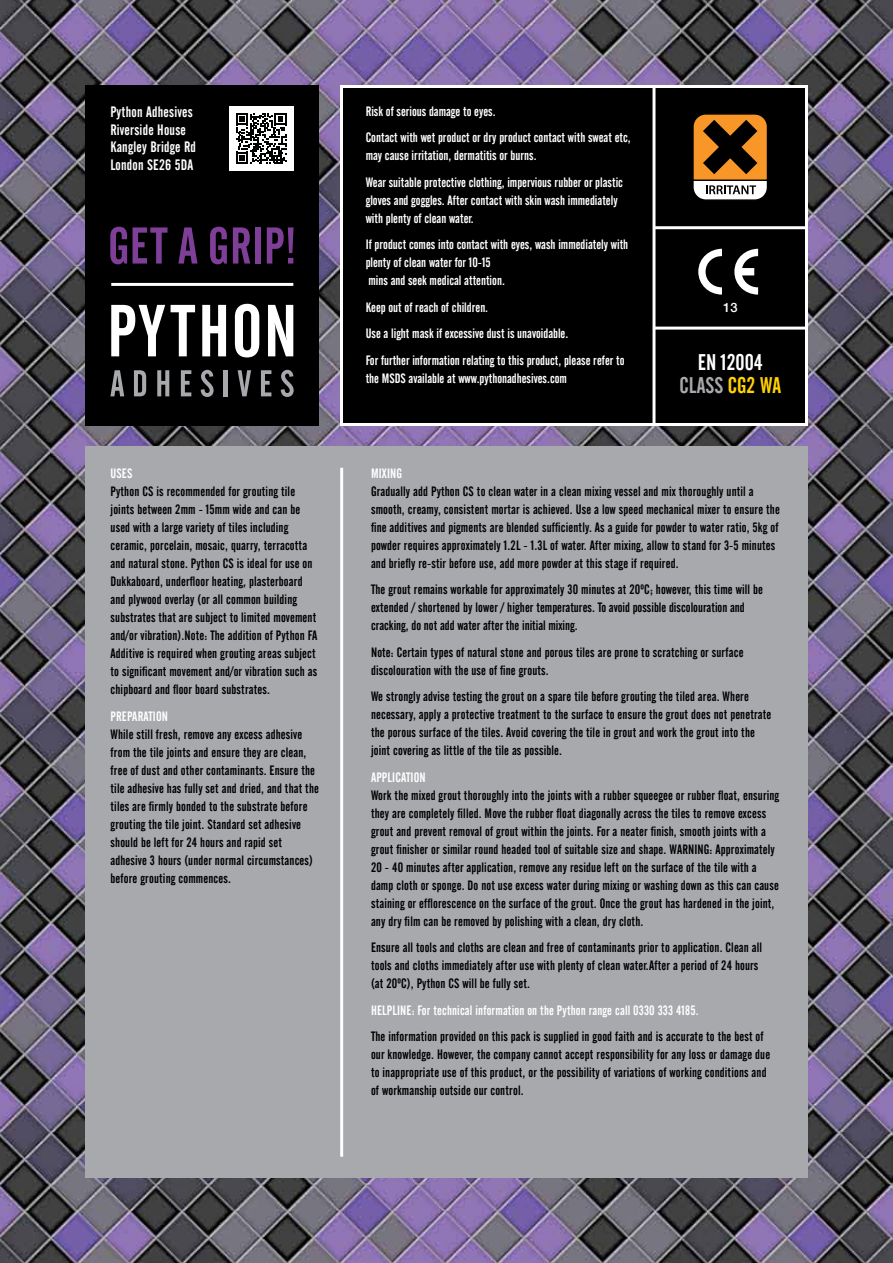
<style>
.page{position:relative;width:893px;height:1263px;background:#fff}
.page>*{position:absolute;margin:0;border:0;box-sizing:border-box;transform-origin:0 0}
.t1{font:22.5px/22.5px "Alternate Gothic No 2 BT";color:#fff;text-align:center}
.t2{font:15px/17.7px "Alternate Gothic No 2 BT";letter-spacing:.015em;color:#fff}
.t3{font:13.5px/18px "Alternate Gothic No 2 BT";letter-spacing:.01em;color:#000}
.t4{font:13.5px/26.5px "Alternate Gothic No 2 BT";color:#fff}
.t5{font:500 12.9px "Helvetica Neue";color:#fff}
.s1{color:#a7a9ac}
.s2{color:#ffd200}
</style>
<div class="page">
<img style="left:0;top:0;width:893px;height:1263px">
<div style="left:340px;top:85px;width:468px;height:340px;background:#fff"></div>
<div style="left:343px;top:88px;width:462px;height:334px;background:#000"></div>
<div style="left:85px;top:446px;width:723px;height:732px;background:#a7a9ac"></div>
<hr style="left:340px;top:468px;width:3px;height:689px;background:#fff">
<div style="left:85px;top:85px;width:234px;height:340px;background:#000"></div>
<div style="left:229px;top:106px;width:64px;height:64px;background:#fff"></div>
<svg style="left:236px;top:113px;width:51px;height:51px"></svg>
<hr style="left:652px;top:85px;width:3px;height:340px;background:#fff">
<svg style="left:693px;top:114px;width:74px;height:86px"></svg>
<svg style="left:698px;top:249px;width:24px;height:46px"></svg>
<svg style="left:734px;top:249px;width:24px;height:46px"></svg>
<hr style="left:111px;top:283px;width:182px;height:3px;background:#fff">
<svg style="left:110px;top:227px;width:17px;height:37px"></svg>
<svg style="left:133px;top:227px;width:35px;height:37px"></svg>
<svg style="left:178px;top:227px;width:19px;height:37px"></svg>
<svg style="left:210px;top:227px;width:17px;height:37px"></svg>
<svg style="left:233px;top:227px;width:17px;height:37px"></svg>
<div style="left:255px;top:227px;width:5px;height:37px;background:#7f3f98"></div>
<svg style="left:267px;top:227px;width:27px;height:37px"></svg>
<svg style="left:110px;top:370px;width:14px;height:26px"></svg>
<svg style="left:134px;top:370px;width:12px;height:26px"></svg>
<svg style="left:157px;top:370px;width:12px;height:26px"></svg>
<svg style="left:181px;top:370px;width:10px;height:26px"></svg>
<svg style="left:201px;top:370px;width:13px;height:27px"></svg>
<hr style="left:224px;top:370px;width:4px;height:26px;background:#a7a9ac">
<svg style="left:238px;top:370px;width:13px;height:26px"></svg>
<svg style="left:261px;top:370px;width:10px;height:26px"></svg>
<svg style="left:281px;top:370px;width:13px;height:27px"></svg>
<svg style="left:111px;top:305px;width:54px;height:51px"></svg>
<svg style="left:171px;top:305px;width:24px;height:51px"></svg>
<svg style="left:202px;top:305px;width:24px;height:51px"></svg>
<svg style="left:235px;top:304px;width:24px;height:53px"></svg>
<svg style="left:268px;top:305px;width:25px;height:51px"></svg>
<hr style="left:654px;top:226px;width:152px;height:3px;background:#fff">
<hr style="left:654px;top:327px;width:152px;height:3px;background:#fff">
<p class="t2" style="left:110px;top:103px;width:84px">Python Adhesives<br>Riverside House<br>Kangley Bridge Rd<br>London SE26 5DA</p>
<p class="t4" style="left:366px;top:98px;width:267px">Risk of serious damage to eyes.<br>Contact with wet product or dry product contact with sweat etc,</p>
<p class="t4" style="left:366px;top:142px;width:259px">may cause irritation, dermatitis or burns.<br>Wear suitable protective clothing, impervious rubber or plastic</p>
<p class="t4" style="left:366px;top:191px;width:253px;line-height:18px">gloves and goggles. After contact with skin wash immediately with plenty of clean water.</p>
<p class="t4" style="left:366px;top:236px;width:264px;line-height:18px">If product comes into contact with eyes, wash immediately with plenty of clean water for 10-15<br>mins and seek medical attention.</p>
<p class="t4" style="left:366px;top:294px;width:260px">Keep out of reach of children.<br>Use a light mask if excessive dust is unavoidable.<br>For further information relating to this product, please refer to</p>
<p class="t4" style="left:366px;top:365px;width:197px">the MSDS available at www.pythonadhesives.com</p>
<p class="t5" style="left:723px;top:300px;width:16px">13</p>
<h1 class="t1" style="left:680px;top:351px;width:103px">EN 12004<br><span class="s1">CLASS</span> <span class="s2">CG2 WA</span></h1>
<p class="t4" style="left:111px;top:460px;width:20px">USES</p>
<p class="t3" style="left:111px;top:483px;width:208px">Python CS is recommended for grouting tile joints between 2mm - 15mm wide and can be used with a large variety of tiles including ceramic, porcelain, mosaic, quarry, terracotta and natural stone. Python CS is ideal for use on Dukkaboard, underfloor heating, plasterboard and plywood overlay (or all common building substrates that are subject to limited movement and/or vibration). Note: The addition of Python FA Additive is required when grouting areas subject to significant movement and/or vibration such as chipboard and floor board substrates.</p>
<p class="t4" style="left:111px;top:703px;width:59px">PREPARATION</p>
<p class="t3" style="left:111px;top:725px;width:210px">While still fresh, remove any excess adhesive from the tile joints and ensure they are clean, free of dust and other contaminants. Ensure the tile adhesive has fully set and dried, and that the tiles are firmly bonded to the substrate before grouting the tile joint. Standard set adhesive should be left for 24 hours and rapid set adhesive 3 hours (under normal circumstances) before grouting commences.</p>
<p class="t4" style="left:371px;top:460px;width:33px">MIXING</p>
<p class="t3" style="left:371px;top:482px;width:410px">Gradually add Python CS to clean water in a clean mixing vessel and mix thoroughly until a smooth, creamy, consistent mortar is achieved. Use a low speed mechanical mixer to ensure the fine additives and pigments are blended sufficiently. As a guide for powder to water ratio, 5kg of powder requires approximately 1.2L - 1.3L of water. After mixing, allow to stand for 3-5 minutes and briefly re-stir before use, add more powder at this stage if required.</p>
<p class="t3" style="left:371px;top:581px;width:393px">The grout remains workable for approximately 30 minutes at 20ºC; however, this time will be extended / shortened by lower / higher temperatures. To avoid possible discolouration and cracking, do not add water after the initial mixing.</p>
<p class="t3" style="left:371px;top:643px;width:374px">Note: Certain types of natural stone and porous tiles are prone to scratching or surface discolouration with the use of fine grouts.</p>
<p class="t3" style="left:371px;top:688px;width:402px">We strongly advise testing the grout on a spare tile before grouting the tiled area. Where necessary, apply a protective treatment to the surface to ensure the grout does not penetrate the porous surface of the tiles. Avoid covering the tile in grout and work the grout into the joint covering as little of the tile as possible.</p>
<p class="t4" style="left:371px;top:764px;width:56px">APPLICATION</p>
<p class="t3" style="left:371px;top:786px;width:410px">Work the mixed grout thoroughly into the joints with a rubber squeegee or rubber float, ensuring they are completely filled. Move the rubber float diagonally across the tiles to remove excess grout and prevent removal of grout within the joints. For a neater finish, smooth joints with a grout finisher or similar round headed tool of suitable size and shape. WARNING: Approximately 20 - 40 minutes after application, remove any residue left on the surface of the tile with a damp cloth or sponge. Do not use excess water during mixing or washing down as this can cause staining or efflorescence on the surface of the grout. Once the grout has hardened in the joint, any dry film can be removed by polishing with a clean, dry cloth.</p>
<p class="t3" style="left:371px;top:939px;width:393px">Ensure all tools and cloths are clean and free of contaminants prior to application. Clean all tools and cloths immediately after use with plenty of clean water. After a period of 24 hours (at 20ºC), Python CS will be fully set.</p>
<p class="t4" style="left:371px;top:997px;width:329px">HELPLINE: For technical information on the Python range call 0330 333 4185.</p>
<p class="t3" style="left:371px;top:1028px;width:401px">The information provided on this pack is supplied in good faith and is accurate to the best of our knowledge. However, the company cannot accept responsibility for any loss or damage due to inappropriate use of this product, or the possibility of variations of working conditions and of workmanship outside our control.</p>
</div>
